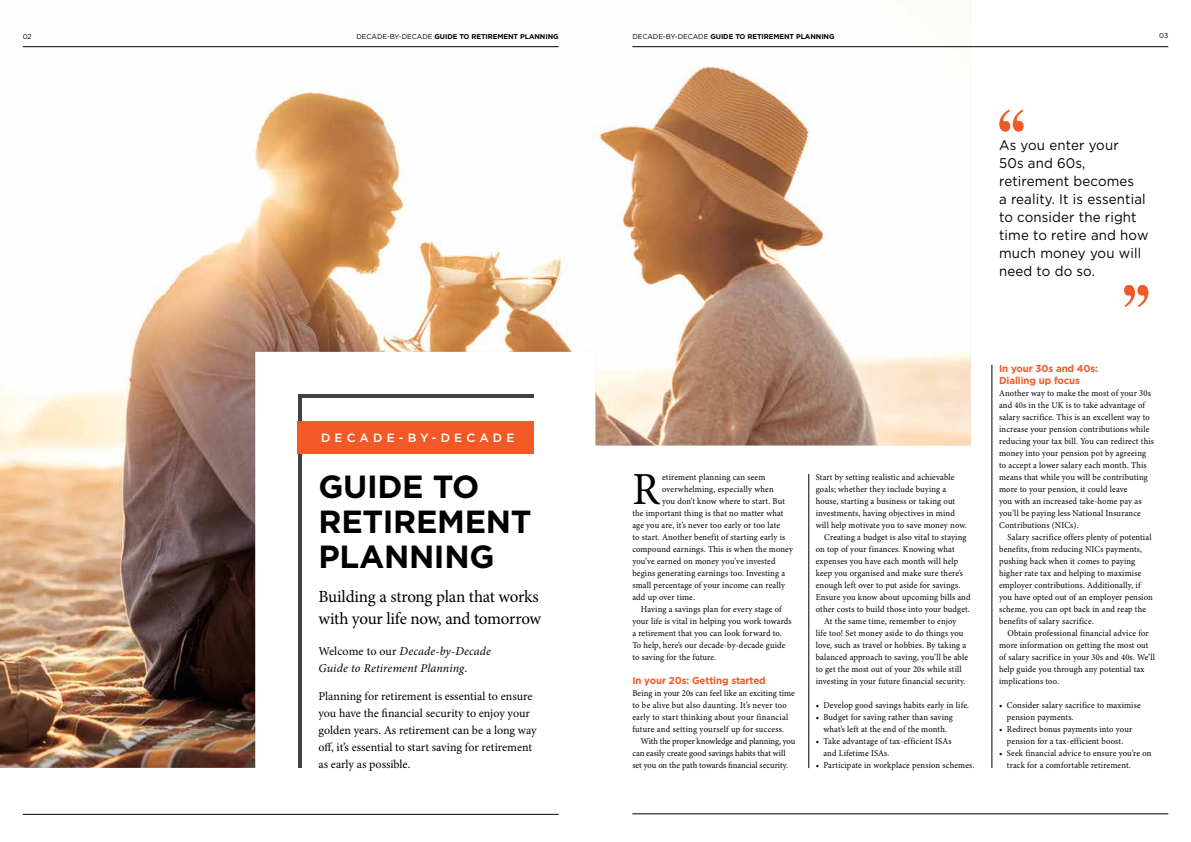
<style>
.page{position:relative;width:1191px;height:842px;background:#fff}
.page>*{position:absolute;margin:0;border:0;box-sizing:border-box;transform-origin:0 0}
.t1{font:45.9px "Minion Pro";color:#000;scale:.95 1}
.t2{font:700 32px/35px "Gotham HTF";letter-spacing:-.01em;color:#000}
.t3{font:17px/22px "Minion Pro";letter-spacing:-.015em;color:#000}
.t4{font:14px/18px "Gotham HTF";letter-spacing:.01em;color:#000;scale:.95 1}
.t5{font:12px/17px "Minion Pro";letter-spacing:-.005em;color:#000}
.t6{font:italic 12px/17px "Minion Pro";letter-spacing:.015em;color:#000}
.t7{font:500 12px "Gotham HTF";letter-spacing:.34em;color:#fff}
.t8{font:700 10px/12px "Gotham HTF";letter-spacing:-.01em;color:#f15a26}
.t9{font:9px/12px "Minion Pro";letter-spacing:.015em;color:#000;scale:.95 1}
.t10{font:9px/12px "Minion Pro";letter-spacing:-.005em;color:#000;scale:.95 1}
.t11{font:700 7px "Gotham HTF";letter-spacing:-.01em;color:#000}
.t12{font:7px "Gotham HTF";color:#000}
.s1{font-weight:400}
.s2{font-style:normal}
</style>
<div class="page">
<img style="left:0;top:46px;width:970px;height:722px">
<hr style="left:23px;top:814px;width:535px;height:1px;background:#000">
<hr style="left:808px;top:474px;width:1px;height:294px;background:#000">
<hr style="left:991px;top:365px;width:1px;height:403px;background:#000">
<hr style="left:632px;top:813px;width:536px;height:1px;background:#000">
<hr style="left:23px;top:46px;width:535px;height:1px;background:#000">
<hr style="left:632px;top:46px;width:536px;height:1px;background:#000">
<svg style="left:999px;top:110px;width:24px;height:22px"></svg>
<svg style="left:1124px;top:285px;width:24px;height:22px"></svg>
<hr style="left:298px;top:394px;width:3px;height:374px;background:#414042">
<hr style="left:298px;top:394px;width:236px;height:3px;background:#414042">
<div style="left:298px;top:422px;width:236px;height:32px;background:#f15a26"></div>
<p class="t12" style="left:23px;top:32px;width:11px">02</p>
<p class="t12" style="left:1159px;top:32px;width:11px">03</p>
<p class="t11" style="left:356px;top:32px;width:204px"><span class="s1">DECADE-BY-DECADE</span> GUIDE TO RETIREMENT PLANNING</p>
<p class="t11" style="left:632px;top:32px;width:204px"><span class="s1">DECADE-BY-DECADE</span> GUIDE TO RETIREMENT PLANNING</p>
<h3 class="t7" style="left:321px;top:431px;width:195px">DECADE-BY-DECADE</h3>
<h2 class="t2" style="left:318px;top:468px;width:214px">GUIDE TO<br>RETIREMENT<br>PLANNING</h2>
<h3 class="t3" style="left:318px;top:586px;width:224px">Building a strong plan that works with your life now, and tomorrow</h3>
<h3 class="t6" style="left:318px;top:642px;width:174px"><span class="s2">Welcome to our</span> Decade-by-Decade<br>Guide to Retirement Planning<span class="s2">.</span></h3>
<h3 class="t5" style="left:318px;top:688px;width:220px">Planning for retirement is essential to ensure you have the financial security to enjoy your golden years. As retirement can be a long way off, it’s essential to start saving for retirement as early as possible.</h3>
<h3 class="t4" style="left:999px;top:136px;width:159px">As you enter your<br>50s and 60s, retirement becomes<br>a reality. It is essential to consider the right time to retire and how much money you will need to do so.</h3>
<h1 class="t1" style="left:632px;top:459px;width:30px">R</h1>
<p class="t9" style="left:662px;top:471px;width:110px">etirement planning can seem</p>
<p class="t9" style="left:662px;top:483px;width:119px">overwhelming, especially when</p>
<p class="t9" style="left:662px;top:495px;width:131px">you don’t know where to start. But</p>
<p class="t9" style="left:632px;top:507px;width:161px">the important thing is that no matter what</p>
<p class="t9" style="left:632px;top:519px;width:157px">age you are, it’s never too early or too late</p>
<p class="t9" style="left:632px;top:531px;width:162px">to start. Another benefit of starting early is</p>
<p class="t9" style="left:632px;top:543px;width:171px">compound earnings. This is when the money</p>
<p class="t9" style="left:632px;top:555px;width:152px">you’ve earned on money you’ve invested</p>
<p class="t9" style="left:632px;top:567px;width:162px">begins generating earnings too. Investing a</p>
<p class="t9" style="left:632px;top:579px;width:162px">small percentage of your income can really</p>
<p class="t9" style="left:632px;top:591px;width:67px">add up over time.</p>
<p class="t9" style="left:641px;top:603px;width:150px">Having a savings plan for every stage of</p>
<p class="t9" style="left:632px;top:615px;width:169px">your life is vital in helping you work towards</p>
<p class="t9" style="left:632px;top:627px;width:159px">a retirement that you can look forward to.</p>
<p class="t9" style="left:632px;top:639px;width:163px">To help, here’s our decade-by-decade guide</p>
<p class="t9" style="left:632px;top:651px;width:90px">to saving for the future.</p>
<p class="t8" style="left:632px;top:674px;width:135px">In your 20s: Getting started</p>
<p class="t9" style="left:632px;top:687px;width:172px">Being in your 20s can feel like an exciting time to be alive but also daunting. It’s never too early to start thinking about your financial future and setting yourself up for success.</p>
<p class="t10" style="left:632px;top:735px;width:173px;text-indent:9px">With the proper knowledge and planning, you can easily create good savings habits that will set you on the path towards financial security.</p>
<p class="t9" style="left:815px;top:471px;width:148px">Start by setting realistic and achievable</p>
<p class="t9" style="left:815px;top:483px;width:139px">goals; whether they include buying a</p>
<p class="t9" style="left:815px;top:495px;width:148px">house, starting a business or taking out</p>
<p class="t9" style="left:815px;top:507px;width:148px">investments, having objectives in mind</p>
<p class="t9" style="left:815px;top:519px;width:160px">will help motivate you to save money now.</p>
<p class="t9" style="left:824px;top:531px;width:151px">Creating a budget is also vital to staying</p>
<p class="t9" style="left:815px;top:543px;width:148px">on top of your finances. Knowing what</p>
<p class="t9" style="left:815px;top:555px;width:152px">expenses you have each month will help</p>
<p class="t9" style="left:815px;top:567px;width:157px">keep you organised and make sure there’s</p>
<p class="t9" style="left:815px;top:579px;width:154px">enough left over to put aside for savings.</p>
<p class="t9" style="left:815px;top:591px;width:164px">Ensure you know about upcoming bills and</p>
<p class="t9" style="left:815px;top:603px;width:164px">other costs to build those into your budget.</p>
<p class="t9" style="left:824px;top:615px;width:141px">At the same time, remember to enjoy</p>
<p class="t9" style="left:815px;top:627px;width:157px">life too! Set money aside to do things you</p>
<p class="t9" style="left:815px;top:639px;width:160px">love, such as travel or hobbies. By taking a</p>
<p class="t9" style="left:815px;top:651px;width:162px">balanced approach to saving, you’ll be able</p>
<p class="t9" style="left:815px;top:663px;width:155px">to get the most out of your 20s while still</p>
<p class="t9" style="left:815px;top:675px;width:159px">investing in your future financial security.</p>
<p class="t9" style="left:815px;top:699px;width:163px">• Develop good savings habits early in life.</p>
<p class="t9" style="left:815px;top:711px;width:146px;text-align:center">• Budget for saving rather than saving what’s left at the end of the month.</p>
<p class="t9" style="left:823px;top:735px;width:136px;text-indent:-8px">• Take advantage of tax-efficient ISAs and Lifetime ISAs.</p>
<p class="t9" style="left:815px;top:759px;width:168px">• Participate in workplace pension schemes.</p>
<p class="t8" style="left:999px;top:362px;width:100px">In your 30s and 40s:<br>Dialling up focus</p>
<p class="t9" style="left:999px;top:387px;width:164px">Another way to make the most of your 30s and 40s in the UK is to take advantage of salary sacrifice. This is an excellent way to increase your pension contributions while reducing your tax bill. You can redirect this money into your pension pot by agreeing to accept a lower salary each month. This means that while you will be contributing more to your pension, it could leave<br>you with an increased take-home pay as you’ll be paying less National Insurance Contributions (NICs).</p>
<p class="t9" style="left:999px;top:531px;width:163px;text-indent:9px">Salary sacrifice offers plenty of potential benefits, from reducing NICs payments, pushing back when it comes to paying higher rate tax and helping to maximise employer contributions. Additionally, if you have opted out of an employer pension scheme, you can opt back in and reap the benefits of salary sacrifice.</p>
<p class="t9" style="left:999px;top:627px;width:165px;text-indent:9px">Obtain professional financial advice for more information on getting the most out of salary sacrifice in your 30s and 40s. We’ll help guide you through any potential tax implications too.</p>
<p class="t9" style="left:1006px;top:699px;width:142px;text-indent:-8px">• Consider salary sacrifice to maximise pension payments.</p>
<p class="t9" style="left:999px;top:723px;width:142px;text-align:center">• Redirect bonus payments into your pension for a tax-efficient boost.</p>
<p class="t9" style="left:1006px;top:747px;width:154px;text-indent:-8px">• Seek financial advice to ensure you’re on track for a comfortable retirement.</p>
</div>
